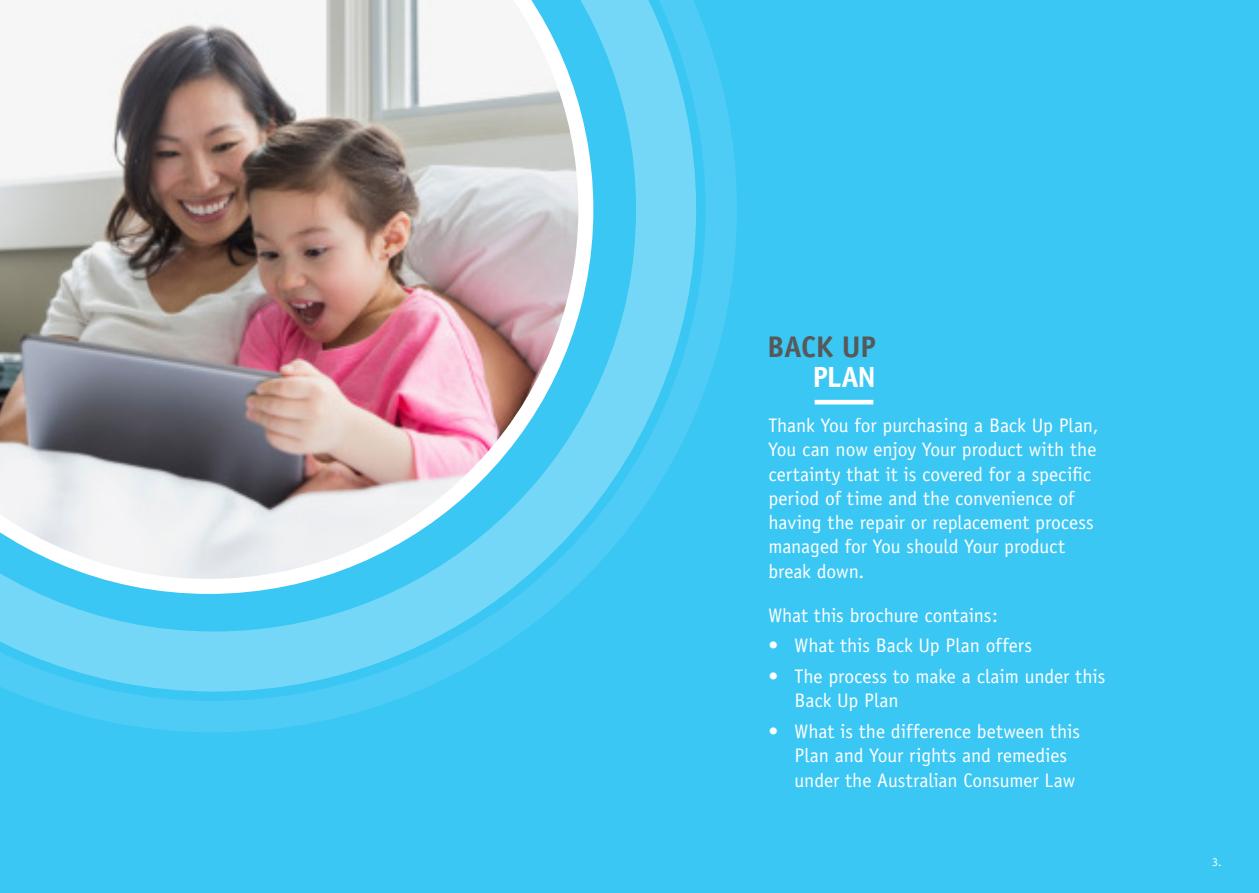
<style>
.page{position:relative;width:1259px;height:893px;background:#fff}
.page>*{position:absolute;margin:0;border:0;box-sizing:border-box;transform-origin:0 0}
.t1{font:700 30px "Officina Sans";letter-spacing:-.01em;color:#57585a}
.t2{font:700 29.25px "Officina Sans";color:#fff}
.t3{font:19.65px/24.3px "Officina Sans";letter-spacing:-.005em;color:#fff}
.t4{font:12px "Officina Sans";color:#fff}
</style>
<div class="page">
<div style="left:629px;top:0;width:630px;height:893px;background:#3bc7f4"></div>
<div style="left:0;top:0;width:629px;height:893px;background:#3bc7f4"></div>
<img style="left:0;top:0;width:737px;height:732px">
<hr style="left:814px;top:400px;width:59px;height:4px;background:#fff">
<h1 class="t1" style="left:767px;top:328px;width:110px">BACK UP</h1>
<h2 class="t2" style="left:813px;top:358px;width:65px">PLAN</h2>
<p class="t3" style="left:768px;top:413px;width:331px">Thank You for purchasing a Back Up Plan, You can now enjoy Your product with the certainty that it is covered for a specific period of time and the convenience of having the repair or replacement process managed for You should Your product break down.</p>
<p class="t3" style="left:768px;top:603px;width:231px">What this brochure contains:</p>
<p class="t3" style="left:768px;top:633px;width:265px">• What this Back Up Plan offers</p>
<p class="t3" style="left:794px;top:664px;width:312px;text-indent:-26px">• The process to make a claim under this<br>Back Up Plan</p>
<p class="t3" style="left:794px;top:719px;width:287px;text-indent:-26px">• What is the difference between this<br>Plan and Your rights and remedies under the Australian Consumer Law</p>
<p class="t4" style="left:1212px;top:855px;width:11px">3.</p>
</div>
